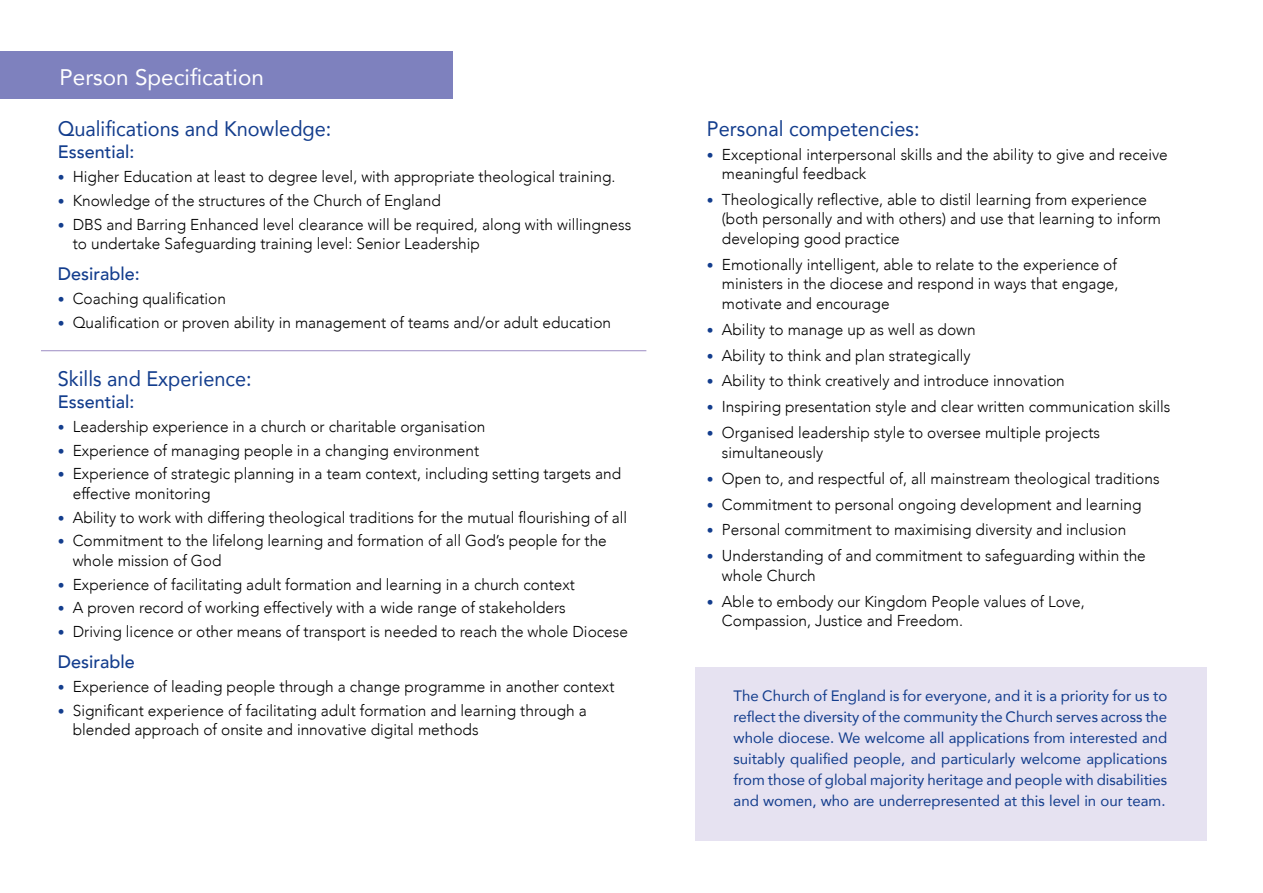
<style>
.page{position:relative;width:1263px;height:893px;background:#fff}
.page>*{position:absolute;margin:0;border:0;box-sizing:border-box;transform-origin:0 0}
.t1{font:22.5px "Avenir";color:#fff}
.t2{font:21px "Avenir";color:#133d8d;scale:.95 1}
.t3{font:500 18px "Avenir";color:#133d8d}
.t4{font:300 15.75px/19.5px "Avenir";color:#000}
.t5{font:15px/21px "Avenir";color:#133d8d;text-align:justify}
.s1{font-size:13.5px;color:#133d8d}
</style>
<div class="page">
<div style="left:695px;top:667px;width:512px;height:174px;background:#e6e2f1"></div>
<div style="left:0;top:51px;width:452px;height:48px;background:#7e81be"></div>
<hr style="left:41px;top:350px;width:605px;height:1px;background:#9c8dc3">
<h1 class="t1" style="left:60px;top:59px;width:206px">Person Specification</h1>
<h2 class="t2" style="left:58px;top:112px;width:289px">Qualifications and Knowledge:</h2>
<p class="t3" style="left:58px;top:136px;width:78px">Essential:</p>
<p class="t4" style="left:58px;top:167px;width:559px"><span class="s1">•</span> Higher Education at least to degree level, with appropriate theological training.</p>
<p class="t4" style="left:58px;top:191px;width:385px"><span class="s1">•</span> Knowledge of the structures of the Church of England</p>
<p class="t4" style="left:73px;top:214px;width:560px;text-indent:-15px"><span class="s1">•</span> DBS and Barring Enhanced level clearance will be required, along with willingness to undertake Safeguarding training level: Senior Leadership</p>
<p class="t3" style="left:58px;top:258px;width:83px">Desirable:</p>
<p class="t4" style="left:58px;top:289px;width:170px"><span class="s1">•</span> Coaching qualification</p>
<p class="t4" style="left:58px;top:312px;width:555px"><span class="s1">•</span> Qualification or proven ability in management of teams and/or adult education</p>
<h2 class="t2" style="left:58px;top:361px;width:206px">Skills and Experience:</h2>
<p class="t3" style="left:58px;top:386px;width:78px">Essential:</p>
<p class="t4" style="left:58px;top:417px;width:429px"><span class="s1">•</span> Leadership experience in a church or charitable organisation</p>
<p class="t4" style="left:58px;top:440px;width:423px"><span class="s1">•</span> Experience of managing people in a changing environment</p>
<p class="t4" style="left:73px;top:464px;width:550px;text-indent:-15px"><span class="s1">•</span> Experience of strategic planning in a team context, including setting targets and effective monitoring</p>
<p class="t4" style="left:58px;top:507px;width:571px"><span class="s1">•</span> Ability to work with differing theological traditions for the mutual flourishing of all</p>
<p class="t4" style="left:73px;top:531px;width:536px;text-indent:-15px"><span class="s1">•</span> Commitment to the lifelong learning and formation of all God’s people for the whole mission of God</p>
<p class="t4" style="left:58px;top:574px;width:519px"><span class="s1">•</span> Experience of facilitating adult formation and learning in a church context</p>
<p class="t4" style="left:58px;top:598px;width:510px"><span class="s1">•</span> A proven record of working effectively with a wide range of stakeholders</p>
<p class="t4" style="left:58px;top:622px;width:572px"><span class="s1">•</span> Driving licence or other means of transport is needed to reach the whole Diocese</p>
<p class="t3" style="left:58px;top:646px;width:78px">Desirable</p>
<p class="t4" style="left:58px;top:677px;width:558px"><span class="s1">•</span> Experience of leading people through a change programme in another context</p>
<p class="t4" style="left:73px;top:700px;width:515px;text-indent:-15px"><span class="s1">•</span> Significant experience of facilitating adult formation and learning through a blended approach of onsite and innovative digital methods</p>
<h2 class="t2" style="left:707px;top:112px;width:225px">Personal competencies:</h2>
<p class="t4" style="left:722px;top:144px;width:447px;text-indent:-15px"><span class="s1">•</span> Exceptional interpersonal skills and the ability to give and receive meaningful feedback</p>
<p class="t4" style="left:722px;top:190px;width:441px;text-indent:-15px"><span class="s1">•</span> Theologically reflective, able to distil learning from experience (both personally and with others) and use that learning to inform developing good practice</p>
<p class="t4" style="left:722px;top:255px;width:398px;text-align:justify;text-indent:-15px"><span class="s1">•</span> Emotionally intelligent, able to relate to the experience of ministers in the diocese and respond in ways that engage, motivate and encourage</p>
<p class="t4" style="left:707px;top:320px;width:270px"><span class="s1">•</span> Ability to manage up as well as down</p>
<p class="t4" style="left:707px;top:345px;width:265px"><span class="s1">•</span> Ability to think and plan strategically</p>
<p class="t4" style="left:707px;top:371px;width:359px"><span class="s1">•</span> Ability to think creatively and introduce innovation</p>
<p class="t4" style="left:707px;top:397px;width:465px"><span class="s1">•</span> Inspiring presentation style and clear written communication skills</p>
<p class="t4" style="left:722px;top:423px;width:380px;text-indent:-15px"><span class="s1">•</span> Organised leadership style to oversee multiple projects simultaneously</p>
<p class="t4" style="left:707px;top:468px;width:454px"><span class="s1">•</span> Open to, and respectful of, all mainstream theological traditions</p>
<p class="t4" style="left:707px;top:494px;width:436px"><span class="s1">•</span> Commitment to personal ongoing development and learning</p>
<p class="t4" style="left:707px;top:520px;width:421px"><span class="s1">•</span> Personal commitment to maximising diversity and inclusion</p>
<p class="t4" style="left:722px;top:546px;width:425px;text-indent:-15px"><span class="s1">•</span> Understanding of and commitment to safeguarding within the whole Church</p>
<p class="t4" style="left:722px;top:591px;width:364px;text-indent:-15px"><span class="s1">•</span> Able to embody our Kingdom People values of Love,<br>Compassion, Justice and Freedom.</p>
<p class="t5" style="left:733px;top:684px;width:435px">The Church of England is for everyone, and it is a priority for us to reflect the diversity of the community the Church serves across the whole diocese. We welcome all applications from interested and suitably qualified people, and particularly welcome applications from those of global majority heritage and people with disabilities and women, who are underrepresented at this level in our team.</p>
</div>
